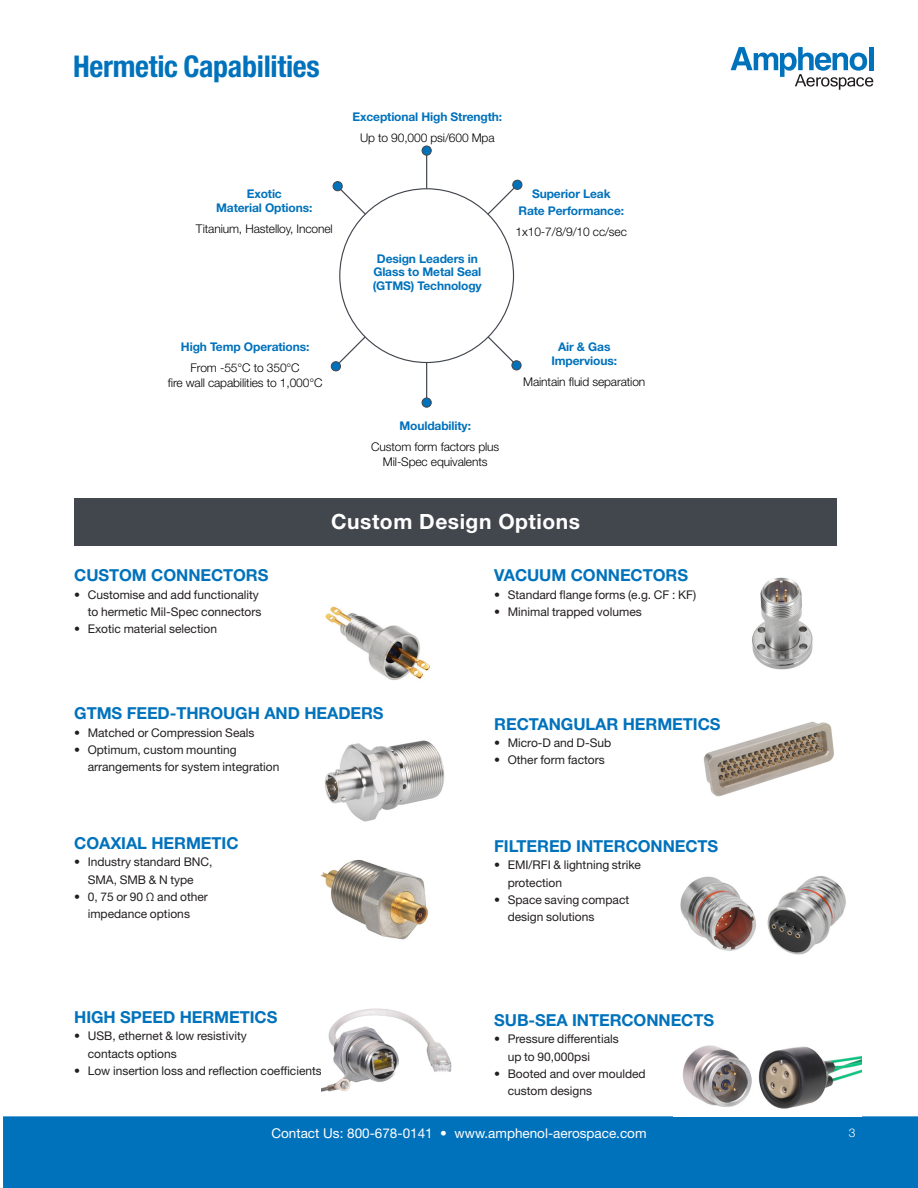
<style>
.page{position:relative;width:918px;height:1188px;background:#fff}
.page>*{position:absolute;margin:0;border:0;box-sizing:border-box;transform-origin:0 0}
.t1{font:700 condensed 30px "Helvetica Neue LT Std";letter-spacing:-.01em;color:#0072bc}
.t2{font:700 21px "Helvetica Neue LT Std";letter-spacing:.025em;color:#fff}
.TITLE_Helv_bold_11-3{font:700 16.5px "Helvetica Neue LT Std";letter-spacing:-.005em;color:#0072bc}
.t3{font:13.5px "Helvetica Neue LT Std";color:#fff}
.t4{font:12px/17.2px "Helvetica Neue LT Std";color:#231f20}
.Helv-8pt_Center{font:300 12px/15px "Helvetica Neue LT Std";letter-spacing:-.01em;color:#000;text-align:center}
.Helv-8pt_Bold_Center{font:700 12px/13.5px "Helvetica Neue LT Std";letter-spacing:-.01em;color:#0072bc;text-align:center}
.Helv-8pt_Center-2{font:700 12px/17.2px "Helvetica Neue LT Std";letter-spacing:-.01em;color:#0072bc;text-align:center}
.t5{font:300 12px "Helvetica Neue LT Std";color:#fff}
</style>
<div class="page">
<div style="left:3px;top:1117px;width:915px;height:71px;background:#0072bc"></div>
<svg style="left:731px;top:47px;width:142px;height:43px"></svg>
<img style="left:325px;top:740px;width:120px;height:82px">
<img style="left:325px;top:606px;width:105px;height:74px">
<hr style="left:426px;top:152px;width:1px;height:247px;background:#42464d">
<svg style="left:338px;top:186px;width:177px;height:179px"></svg>
<div style="left:422px;top:146px;width:9px;height:9px;background:#0072bc;border-radius:50%"></div>
<div style="left:422px;top:146px;width:10px;height:10px;border:1px solid #42464d;border-radius:50%"></div>
<div style="left:422px;top:398px;width:9px;height:9px;background:#0072bc;border-radius:50%"></div>
<div style="left:422px;top:398px;width:10px;height:10px;border:1px solid #42464d;border-radius:50%"></div>
<div style="left:333px;top:182px;width:9px;height:9px;background:#0072bc;border-radius:50%"></div>
<div style="left:333px;top:181px;width:10px;height:10px;border:1px solid #42464d;border-radius:50%"></div>
<div style="left:512px;top:361px;width:9px;height:9px;background:#0072bc;border-radius:50%"></div>
<div style="left:512px;top:360px;width:9px;height:10px;border:1px solid #42464d;border-radius:50%"></div>
<div style="left:331px;top:362px;width:9px;height:9px;background:#0072bc;border-radius:50%"></div>
<div style="left:331px;top:361px;width:10px;height:10px;border:1px solid #42464d;border-radius:50%"></div>
<div style="left:340px;top:189px;width:174px;height:174px;background:#fff;border-radius:50%"></div>
<div style="left:513px;top:180px;width:9px;height:9px;background:#0072bc;border-radius:50%"></div>
<div style="left:512px;top:180px;width:10px;height:10px;border:1px solid #42464d;border-radius:50%"></div>
<img style="left:683px;top:1045px;width:179px;height:64px">
<img style="left:321px;top:859px;width:108px;height:81px">
<img style="left:322px;top:1008px;width:130px;height:84px">
<img style="left:752px;top:577px;width:61px;height:93px">
<img style="left:703px;top:721px;width:131px;height:76px">
<img style="left:680px;top:876px;width:166px;height:79px">
<div style="left:74px;top:498px;width:763px;height:47px;background:#42464d"></div>
<p class="t1" style="left:73px;top:48px;width:248px">Hermetic Capabilities</p>
<p class="Helv-8pt_Bold_Center" style="left:216px;top:187px;width:98px">Exotic<br>Material Options:</p>
<p class="Helv-8pt_Center" style="left:196px;top:221px;width:138px">Titanium, Hastelloy, Inconel</p>
<p class="Helv-8pt_Bold_Center" style="left:181px;top:340px;width:130px">High Temp Operations:</p>
<p class="Helv-8pt_Center" style="left:168px;top:360px;width:156px">From -55°C to 350°C<br>fire wall capabilities to 1,000°C</p>
<p class="Helv-8pt_Bold_Center" style="left:353px;top:110px;width:151px">Exceptional High Strength:</p>
<p class="Helv-8pt_Center" style="left:360px;top:130px;width:136px">Up to 90,000 psi/600 Mpa</p>
<p class="Helv-8pt_Bold_Center" style="left:373px;top:252px;width:110px">Design Leaders in<br>Glass to Metal Seal (GTMS) Technology</p>
<p class="Helv-8pt_Center-2" style="left:519px;top:185px;width:107px">Superior Leak<br>Rate Performance:</p>
<p class="Helv-8pt_Center" style="left:516px;top:224px;width:113px">1x10-7/8/9/10 cc/sec</p>
<p class="Helv-8pt_Bold_Center" style="left:399px;top:418px;width:73px">Mouldability:</p>
<p class="Helv-8pt_Center" style="left:371px;top:439px;width:130px">Custom form factors plus<br>Mil-Spec equivalents</p>
<p class="Helv-8pt_Bold_Center" style="left:551px;top:340px;width:67px">Air &amp; Gas<br>Impervious:</p>
<p class="Helv-8pt_Center" style="left:523px;top:374px;width:124px">Maintain fluid separation</p>
<p class="TITLE_Helv_bold_11-3" style="left:74px;top:565px;width:196px">CUSTOM CONNECTORS</p>
<p class="t4" style="left:74px;top:586px;width:189px;text-align:right">• Customise and add functionality to hermetic Mil-Spec connectors</p>
<p class="t4" style="left:74px;top:620px;width:144px">• Exotic material selection</p>
<p class="t2" style="left:331px;top:509px;width:250px">Custom Design Options</p>
<p class="TITLE_Helv_bold_11-3" style="left:494px;top:565px;width:195px">VACUUM CONNECTORS</p>
<p class="t4" style="left:494px;top:586px;width:203px">• Standard flange forms (e.g. CF : KF)</p>
<p class="t4" style="left:494px;top:603px;width:149px">• Minimal trapped volumes</p>
<p class="TITLE_Helv_bold_11-3" style="left:74px;top:703px;width:311px">GTMS FEED-THROUGH AND HEADERS</p>
<p class="t4" style="left:74px;top:724px;width:182px">• Matched or Compression Seals</p>
<p class="t4" style="left:88px;top:741px;width:193px;text-indent:-14px">• Optimum, custom mounting arrangements for system integration</p>
<p class="TITLE_Helv_bold_11-3" style="left:74px;top:833px;width:166px">COAXIAL HERMETIC</p>
<p class="t4" style="left:74px;top:853px;width:140px;text-align:center">• Industry standard BNC,<br>SMA, SMB &amp; N type</p>
<p class="t4" style="left:74px;top:888px;width:135px;text-align:center">• 0, 75 or 90 Ω and other impedance options</p>
<p class="TITLE_Helv_bold_11-3" style="left:74px;top:1007px;width:205px">HIGH SPEED HERMETICS</p>
<p class="t4" style="left:88px;top:1027px;width:161px;text-indent:-14px">• USB, ethernet &amp; low resistivity contacts options</p>
<p class="t4" style="left:74px;top:1062px;width:249px">• Low insertion loss and reflection coefficients</p>
<p class="TITLE_Helv_bold_11-3" style="left:494px;top:714px;width:228px">RECTANGULAR HERMETICS</p>
<p class="t4" style="left:494px;top:734px;width:119px">• Micro-D and D-Sub</p>
<p class="t4" style="left:494px;top:751px;width:112px">• Other form factors</p>
<p class="TITLE_Helv_bold_11-3" style="left:494px;top:836px;width:226px">FILTERED INTERCONNECTS</p>
<p class="t4" style="left:508px;top:856px;width:135px;text-indent:-14px">• EMI/RFI &amp; lightning strike protection</p>
<p class="t4" style="left:508px;top:891px;width:123px;text-indent:-14px">• Space saving compact design solutions</p>
<p class="TITLE_Helv_bold_11-3" style="left:494px;top:1010px;width:221px">SUB-SEA INTERCONNECTS</p>
<p class="t4" style="left:508px;top:1030px;width:113px;text-indent:-14px">• Pressure differentials up to 90,000psi</p>
<p class="t4" style="left:508px;top:1065px;width:140px;text-indent:-14px">• Booted and over moulded custom designs</p>
<p class="t3" style="left:271px;top:1125px;width:377px">Contact Us: 800-678-0141 • www.amphenol-aerospace.com</p>
<p class="t5" style="left:849px;top:1125px;width:8px">3</p>
</div>
